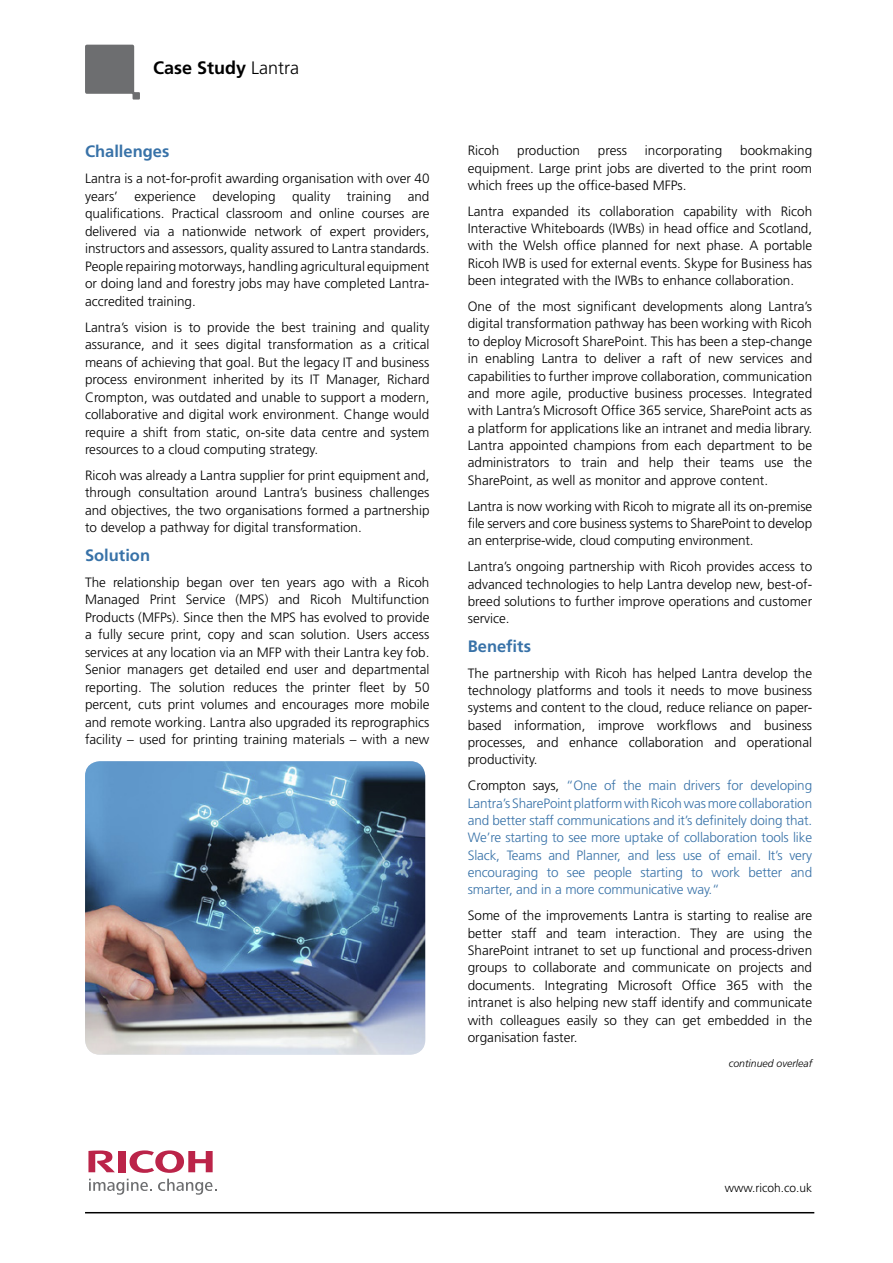
<style>
.page{position:relative;width:893px;height:1263px;background:#fff}
.page>*{position:absolute;margin:0;border:0;box-sizing:border-box;transform-origin:0 0}
.t1{font:700 18px "Frutiger";color:#000}
.t2{font:700 16.5px "Frutiger";color:#3872a8}
.t3{font:300 13.5px/17.4px "Frutiger";color:#000;text-align:justify}
.t4{font:300 13.5px/17.4px "Frutiger";letter-spacing:-.01em;color:#3872a8;text-align:justify}
.t5{font:300 12px "Frutiger";color:#000}
.t6{font:italic 300 10.5px "Frutiger";color:#000}
.s1{font-weight:300}
.s2{color:#000}
</style>
<div class="page">
<svg style="left:85px;top:45px;width:55px;height:55px"></svg>
<img style="left:85px;top:761px;width:340px;height:293px">
<hr style="left:85px;top:1212px;width:729px;height:1px;background:#000">
<svg style="left:130px;top:1150px;width:83px;height:23px"></svg>
<div style="left:118px;top:1151px;width:7px;height:21px;background:#bb2449"></div>
<svg style="left:88px;top:1150px;width:27px;height:22px"></svg>
<svg style="left:89px;top:1179px;width:63px;height:16px"></svg>
<svg style="left:158px;top:1179px;width:58px;height:16px"></svg>
<p class="t1" style="left:153px;top:57px;width:148px">Case Study <span class="s1">Lantra</span></p>
<p class="t2" style="left:85px;top:142px;width:86px">Challenges</p>
<p class="t3" style="left:85px;top:170px;width:346px">Lantra is a not-for-profit awarding organisation with over 40 years’ experience developing quality training and qualifications. Practical classroom and online courses are delivered via a nationwide network of expert providers, instructors and assessors, quality assured to Lantra standards.<br>People repairing motorways, handling agricultural equipment or doing land and forestry jobs may have completed Lantra&shy;accredited training.</p>
<p class="t3" style="left:85px;top:318px;width:346px">Lantra’s vision is to provide the best training and quality assurance, and it sees digital transformation as a critical means of achieving that goal. But the legacy IT and business process environment inherited by its IT Manager, Richard Crompton, was outdated and unable to support a modern, collaborative and digital work environment. Change would require a shift from static, on-site data centre and system resources to a cloud computing strategy.</p>
<p class="t3" style="left:85px;top:467px;width:346px">Ricoh was already a Lantra supplier for print equipment and, through consultation around Lantra’s business challenges and objectives, the two organisations formed a partnership to develop a pathway for digital transformation.</p>
<p class="t2" style="left:85px;top:545px;width:67px">Solution</p>
<p class="t3" style="left:85px;top:573px;width:346px">The relationship began over ten years ago with a Ricoh Managed Print Service (MPS) and Ricoh Multifunction Products (MFPs). Since then the MPS has evolved to provide a fully secure print, copy and scan solution. Users access services at any location via an MFP with their Lantra key fob.<br>Senior managers get detailed end user and departmental reporting. The solution reduces the printer fleet by 50 percent, cuts print volumes and encourages more mobile and remote working. Lantra also upgraded its reprographics facility – used for printing training materials – with a new</p>
<p class="t3" style="left:468px;top:142px;width:346px;text-indent:272px">bookmaking equipment. Large print jobs are diverted to the print room which frees up the office-based MFPs.</p>
<p class="t3" style="left:468px;top:202px;width:346px">Lantra expanded its collaboration capability with Ricoh Interactive Whiteboards (IWBs) in head office and Scotland, with the Welsh office planned for next phase. A portable Ricoh IWB is used for external events. Skype for Business has been integrated with the IWBs to enhance collaboration.</p>
<p class="t3" style="left:468px;top:298px;width:346px">One of the most significant developments along Lantra’s digital transformation pathway has been working with Ricoh to deploy Microsoft SharePoint. This has been a step-change in enabling Lantra to deliver a raft of new services and capabilities to further improve collaboration, communication and more agile, productive business processes. Integrated with Lantra’s Microsoft Office 365 service, SharePoint acts as a platform for applications like an intranet and media library.<br>Lantra appointed champions from each department to be administrators to train and help their teams use the SharePoint, as well as monitor and approve content.</p>
<p class="t3" style="left:468px;top:497px;width:346px">Lantra is now working with Ricoh to migrate all its on-premise file servers and core business systems to SharePoint to develop an enterprise-wide, cloud computing environment.</p>
<p class="t3" style="left:468px;top:558px;width:346px">Lantra’s ongoing partnership with Ricoh provides access to advanced technologies to help Lantra develop new, best-of&shy;breed solutions to further improve operations and customer service.</p>
<p class="t2" style="left:468px;top:636px;width:65px">Benefits</p>
<p class="t3" style="left:468px;top:664px;width:346px">The partnership with Ricoh has helped Lantra develop the technology platforms and tools it needs to move business systems and content to the cloud, reduce reliance on paper&shy;based information, improve workflows and business processes, and enhance collaboration and operational productivity.</p>
<p class="t4" style="left:468px;top:777px;width:346px"><span class="s2">Crompton says,</span> “One of the main drivers for developing Lantra’s SharePoint platform with Ricoh was more collaboration and better staff communications and it’s definitely doing that.<br>We’re starting to see more uptake of collaboration tools like Slack, Teams and Planner, and less use of email. It’s very encouraging to see people starting to work better and smarter, and in a more communicative way.“</p>
<p class="t3" style="left:468px;top:907px;width:346px">Some of the improvements Lantra is starting to realise are better staff and team interaction. They are using the SharePoint intranet to set up functional and process-driven groups to collaborate and communicate on projects and documents. Integrating Microsoft Office 365 with the intranet is also helping new staff identify and communicate with colleagues easily so they can get embedded in the organisation faster.</p>
<p class="t6" style="left:729px;top:1057px;width:85px">continued overleaf</p>
<p class="t3" style="left:468px;top:142px;width:33px">Ricoh</p>
<p class="t3" style="left:517px;top:142px;width:64px">production</p>
<p class="t3" style="left:598px;top:142px;width:31px">press</p>
<p class="t3" style="left:645px;top:142px;width:79px">incorporating</p>
<p class="t5" style="left:725px;top:1181px;width:89px">www.ricoh.co.uk</p>
</div>
